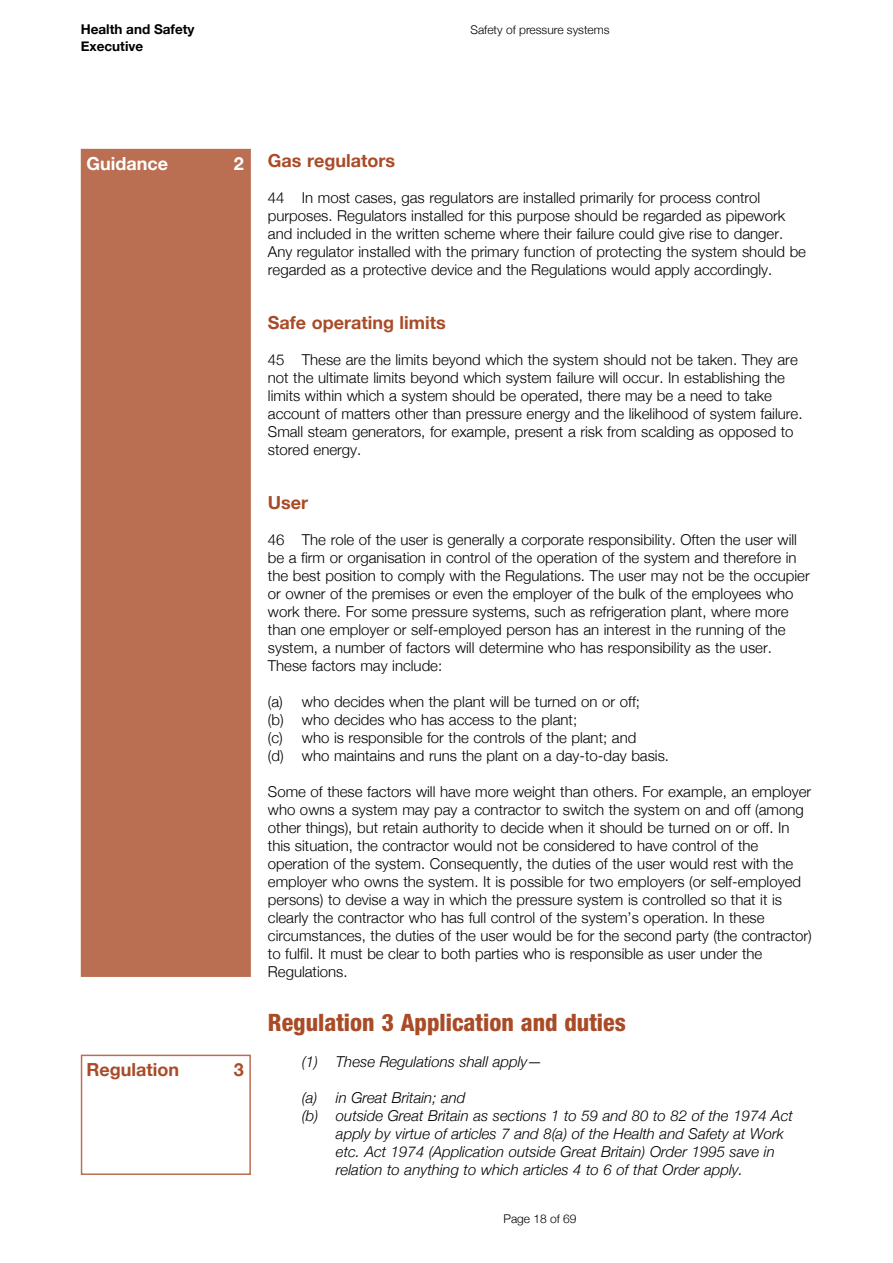
<style>
.page{position:relative;width:893px;height:1263px;background:#fff}
.page>*{position:absolute;margin:0;border:0;box-sizing:border-box;transform-origin:0 0}
.t1{font:800 condensed 24px "Helvetica Neue";color:#a94b27}
.t2{font:700 18px "Helvetica Neue";color:#a94b27}
.t3{font:700 18px "Helvetica Neue";color:#fff}
.t4{font:300 15px/18px "Helvetica Neue";color:#000}
.t5{font:italic 300 15px/18px "Helvetica Neue";color:#000}
.t6{font:700 13.5px/16.5px "Helvetica Neue";color:#000}
.t7{font:300 12px "Helvetica Neue";color:#000}
</style>
<div class="page">
<div style="left:82px;top:150px;width:168px;height:826px;background:#ba6f52"></div>
<div style="left:81px;top:149px;width:170px;height:828px;border:2px solid #ba6f52"></div>
<div style="left:81px;top:1054px;width:170px;height:121px;border:2px solid #ba6f52"></div>
<p class="t6" style="left:81px;top:22px;width:115px">Health and Safety<br>Executive</p>
<p class="t7" style="left:470px;top:20px;width:141px">Safety of pressure systems</p>
<p class="t3" style="left:87px;top:149px;width:83px">Guidance</p>
<p class="t3" style="left:234px;top:149px;width:12px">2</p>
<p class="t2" style="left:87px;top:1055px;width:94px">Regulation</p>
<p class="t2" style="left:234px;top:1055px;width:12px">3</p>
<h2 class="t2" style="left:268px;top:146px;width:129px">Gas regulators</h2>
<p class="t4" style="left:268px;top:188px;width:540px">44 In most cases, gas regulators are installed primarily for process control purposes. Regulators installed for this purpose should be regarded as pipework and included in the written scheme where their failure could give rise to danger.<br>Any regulator installed with the primary function of protecting the system should be regarded as a protective device and the Regulations would apply accordingly.</p>
<h2 class="t2" style="left:268px;top:308px;width:179px">Safe operating limits</h2>
<p class="t4" style="left:268px;top:350px;width:536px">45 These are the limits beyond which the system should not be taken. They are not the ultimate limits beyond which system failure will occur. In establishing the limits within which a system should be operated, there may be a need to take account of matters other than pressure energy and the likelihood of system failure.<br>Small steam generators, for example, present a risk from scalding as opposed to stored energy.</p>
<h2 class="t2" style="left:268px;top:488px;width:42px">User</h2>
<p class="t4" style="left:268px;top:530px;width:543px">46 The role of the user is generally a corporate responsibility. Often the user will be a firm or organisation in control of the operation of the system and therefore in the best position to comply with the Regulations. The user may not be the occupier or owner of the premises or even the employer of the bulk of the employees who work there. For some pressure systems, such as refrigeration plant, where more than one employer or self-employed person has an interest in the running of the system, a number of factors will determine who has responsibility as the user.<br>These factors may include:</p>
<p class="t4" style="left:268px;top:692px;width:374px">(a) who decides when the plant will be turned on or off;</p>
<p class="t4" style="left:268px;top:710px;width:311px">(b) who decides who has access to the plant;</p>
<p class="t4" style="left:268px;top:728px;width:370px">(c) who is responsible for the controls of the plant; and</p>
<p class="t4" style="left:268px;top:746px;width:403px">(d) who maintains and runs the plant on a day-to-day basis.</p>
<p class="t4" style="left:268px;top:782px;width:545px">Some of these factors will have more weight than others. For example, an employer who owns a system may pay a contractor to switch the system on and off (among other things), but retain authority to decide when it should be turned on or off. In this situation, the contractor would not be considered to have control of the operation of the system. Consequently, the duties of the user would rest with the employer who owns the system. It is possible for two employers (or self-employed persons) to devise a way in which the pressure system is controlled so that it is clearly the contractor who has full control of the system’s operation. In these circumstances, the duties of the user would be for the second party (the contractor) to fulfil. It must be clear to both parties who is responsible as user under the Regulations.</p>
<h1 class="t1" style="left:268px;top:1007px;width:359px">Regulation 3 Application and duties</h1>
<p class="t5" style="left:302px;top:1052px;width:242px">(1) These Regulations shall apply—</p>
<p class="t5" style="left:302px;top:1088px;width:165px">(a) in Great Britain; and</p>
<p class="t5" style="left:336px;top:1106px;width:459px;text-indent:-34px">(b) outside Great Britain as sections 1 to 59 and 80 to 82 of the 1974 Act apply by virtue of articles 7 and 8(a) of the Health and Safety at Work etc. Act 1974 (Application outside Great Britain) Order 1995 save in relation to anything to which articles 4 to 6 of that Order apply.</p>
<p class="t7" style="left:503px;top:1208px;width:75px">Page 18 of 69</p>
</div>
